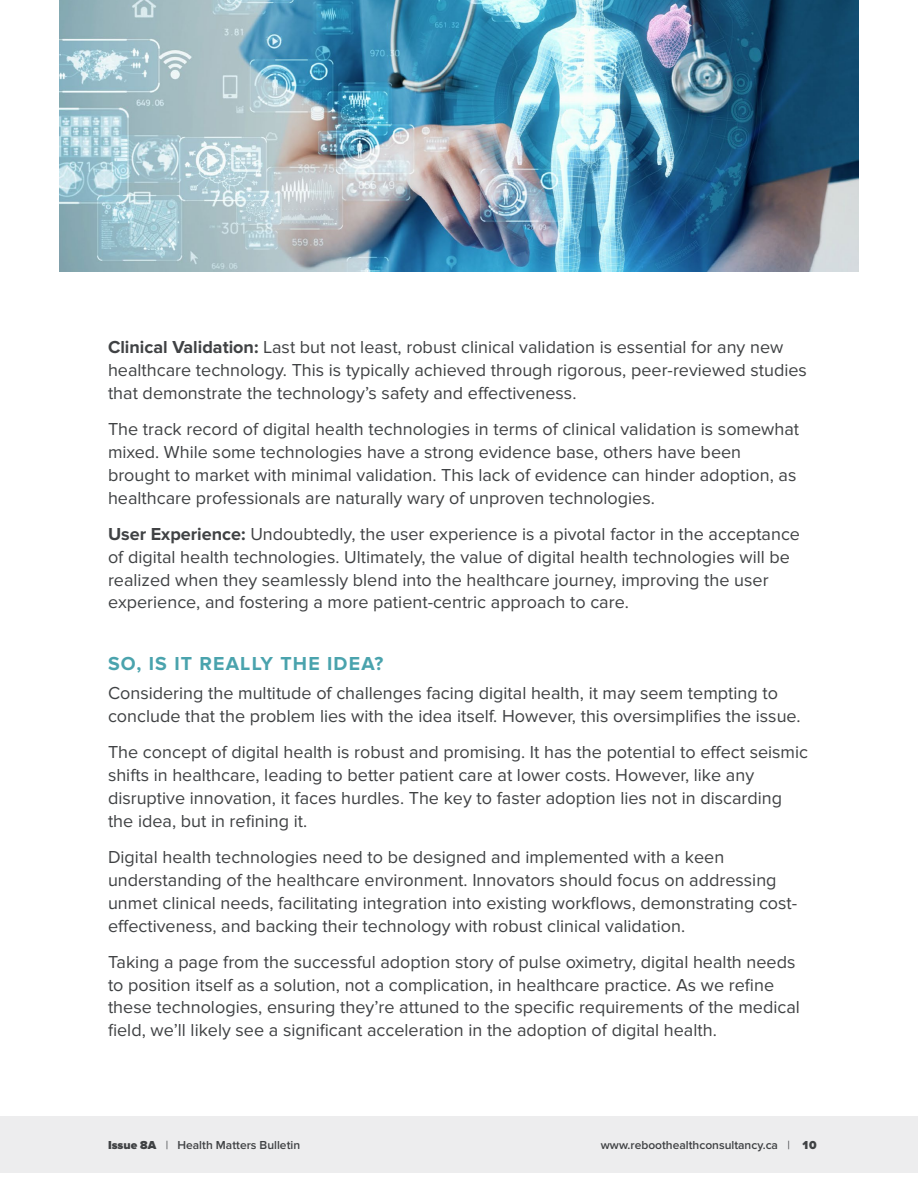
<style>
.page{position:relative;width:918px;height:1188px;background:#fff}
.page>*{position:absolute;margin:0;border:0;box-sizing:border-box;transform-origin:0 0}
.t1{font:700 19.5px "Proxima Nova";letter-spacing:.06em;color:#4aa3ad}
.body{font:18px/22.8px "Proxima Nova";color:#404244}
.t2{font:600 12px "Proxima Nova";color:#404244}
.s1{font-weight:700}
.s2{font-weight:900}
.s3{font-weight:400}
</style>
<div class="page">
<div style="left:0;top:1117px;width:918px;height:56px;background:#ededee"></div>
<img style="left:59px;top:0;width:800px;height:272px">
<p class="body" style="left:108px;top:336px;width:700px"><span class="s1">Clinical Validation:</span> Last but not least, robust clinical validation is essential for any new healthcare technology. This is typically achieved through rigorous, peer-reviewed studies that demonstrate the technology’s safety and effectiveness.</p>
<p class="body" style="left:108px;top:418px;width:693px">The track record of digital health technologies in terms of clinical validation is somewhat mixed. While some technologies have a strong evidence base, others have been brought to market with minimal validation. This lack of evidence can hinder adoption, as healthcare professionals are naturally wary of unproven technologies.</p>
<p class="body" style="left:108px;top:523px;width:694px"><span class="s1">User Experience:</span> Undoubtedly, the user experience is a pivotal factor in the acceptance of digital health technologies. Ultimately, the value of digital health technologies will be realized when they seamlessly blend into the healthcare journey, improving the user experience, and fostering a more patient-centric approach to care.</p>
<h2 class="t1" style="left:108px;top:652px;width:277px">SO, IS IT REALLY THE IDEA?</h2>
<p class="body" style="left:108px;top:682px;width:694px">Considering the multitude of challenges facing digital health, it may seem tempting to conclude that the problem lies with the idea itself. However, this oversimplifies the issue.</p>
<p class="body" style="left:108px;top:741px;width:702px">The concept of digital health is robust and promising. It has the potential to effect seismic shifts in healthcare, leading to better patient care at lower costs. However, like any disruptive innovation, it faces hurdles. The key to faster adoption lies not in discarding the idea, but in refining it.</p>
<p class="body" style="left:108px;top:846px;width:691px">Digital health technologies need to be designed and implemented with a keen understanding of the healthcare environment. Innovators should focus on addressing unmet clinical needs, facilitating integration into existing workflows, demonstrating cost&shy;effectiveness, and backing their technology with robust clinical validation.</p>
<p class="body" style="left:108px;top:951px;width:693px">Taking a page from the successful adoption story of pulse oximetry, digital health needs to position itself as a solution, not a complication, in healthcare practice. As we refine these technologies, ensuring they’re attuned to the specific requirements of the medical field, we’ll likely see a significant acceleration in the adoption of digital health.</p>
<p class="t2" style="left:108px;top:1138px;width:194px"><span class="s2">Issue 8A</span> <span class="s3">|</span> Health Matters Bulletin</p>
<p class="t2" style="left:601px;top:1138px;width:217px">www.reboothealthconsultancy.ca <span class="s3">|</span> <span class="s2">10</span></p>
</div>
